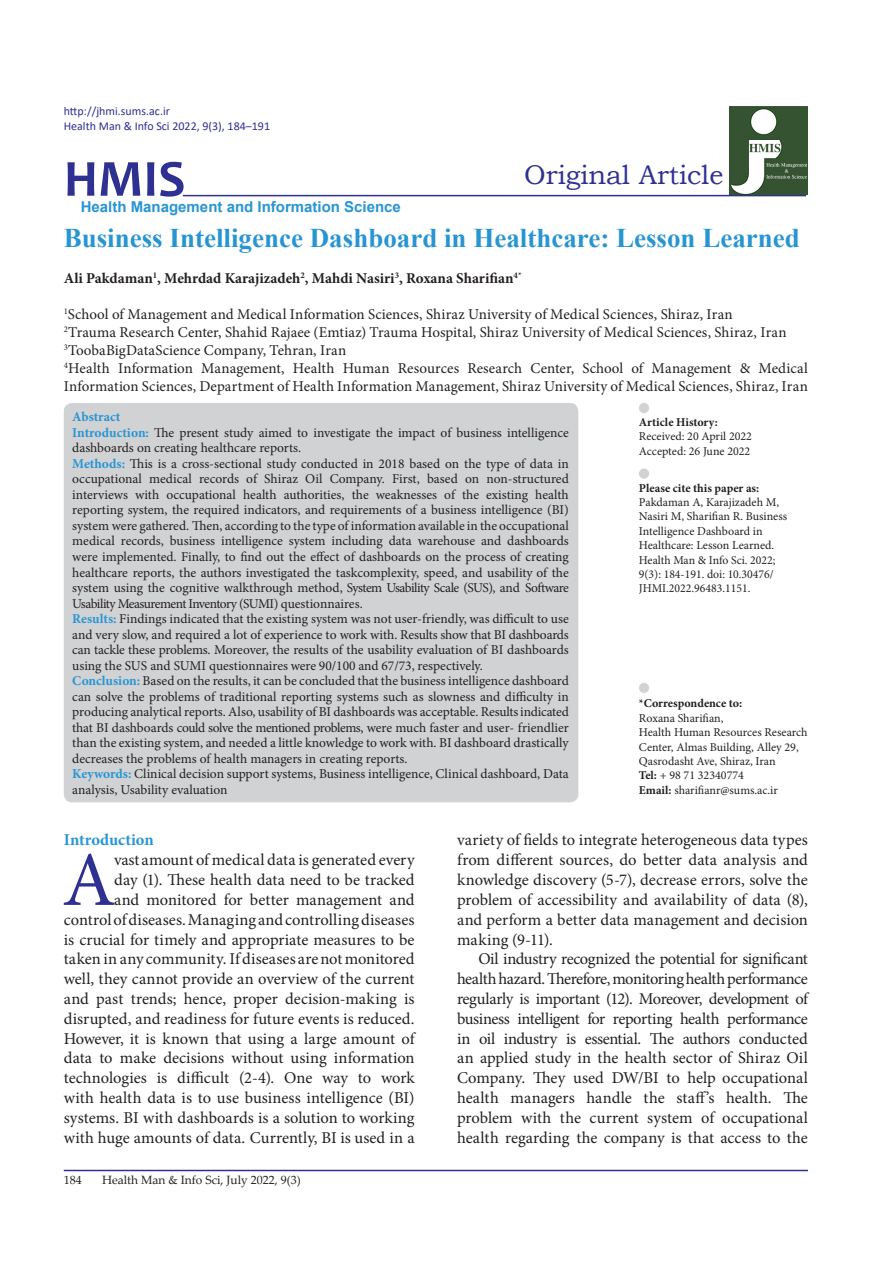
<style>
.page{position:relative;width:893px;height:1263px;background:#fff}
.page>*{position:absolute;margin:0;border:0;box-sizing:border-box;transform-origin:0 0}
.t1{font:77.4px "Minion Pro";color:#2e3092}
.t2{font:700 52.5px "Candara";color:#2e3092}
.t3{font:700 27px "Times New Roman";color:#2895d3}
.t4{font:27px "Bookman Old Style";color:#2e3092}
.t5{font:16.5px/19.8px "Minion Pro";color:#231f20;text-align:justify}
.t6{font:700 16.5px "Minion Pro";letter-spacing:-.005em;color:#2895d3}
.t7{font:15px/18px "Minion Pro";letter-spacing:.005em;color:#231f20}
.t8{font:700 15px "Minion Pro";color:#231f20}
.t9{font:700 15px "Arial";color:#2895d3}
.t10{font:13.5px/15.5px "Minion Pro";letter-spacing:-.005em;color:#231f20}
.t11{font:12px/14.4px "Minion Pro";color:#231f20}
.t12{font:12px/14.4px "Calibri";color:#2e3092}
.t13{font:700 12px "Minion Pro";color:#231f20}
.t14{font:12px "Palatino Linotype";color:#231f20}
.s1{font-weight:700;color:#2895d3}
.s2{font-weight:700}
</style>
<div class="page">
<hr style="left:64px;top:1170px;width:744px;height:1px;background:#2e3092">
<hr style="left:183px;top:195px;width:623px;height:1px;background:#2e3092">
<img style="left:729px;top:106px;width:79px;height:89px">
<div style="left:64px;top:403px;width:514px;height:399px;background:#d1d2d4;border-radius:9px"></div>
<div style="left:639px;top:403px;width:10px;height:10px;background:#d1d2d4;border-radius:50%"></div>
<div style="left:639px;top:683px;width:10px;height:10px;background:#d1d2d4;border-radius:50%"></div>
<div style="left:639px;top:468px;width:10px;height:11px;background:#d1d2d4;border-radius:50%"></div>
<p class="t12" style="left:64px;top:104px;width:208px">http://jhmi.sums.ac.ir<br>Health Man &amp; Info Sci 2022, 9(3), 184–191</p>
<h2 class="t2" style="left:64px;top:146px;width:123px">HMIS</h2>
<p class="t9" style="left:81px;top:196px;width:322px">Health Management and Information Science</p>
<h3 class="t4" style="left:524px;top:157px;width:201px">Original Article</h3>
<h3 class="t3" style="left:64px;top:218px;width:738px">Business Intelligence Dashboard in Healthcare: Lesson Learned</h3>
<p class="t8" style="left:64px;top:267px;width:459px">Ali Pakdaman<sup>1</sup>, Mehrdad Karajizadeh<sup>2</sup>, Mahdi Nasiri<sup>3</sup>, Roxana Sharifian<sup>4*</sup></p>
<p class="t7" style="left:64px;top:305px;width:746px"><sup>1</sup>School of Management and Medical Information Sciences, Shiraz University of Medical Sciences, Shiraz, Iran<br><sup>2</sup>Trauma Research Center, Shahid Rajaee (Emtiaz) Trauma Hospital, Shiraz University of Medical Sciences, Shiraz, Iran <sup>3</sup>ToobaBigDataScience Company, Tehran, Iran<br><sup>4</sup>Health Information Management, Health Human Resources Research Center, School of Management &amp; Medical Information Sciences, Department of Health Information Management, Shiraz University of Medical Sciences, Shiraz, Iran</p>
<p class="t13" style="left:639px;top:414px;width:80px">Article History:</p>
<p class="t11" style="left:639px;top:429px;width:115px">Received: 20 April 2022<br>Accepted: 26 June 2022</p>
<p class="t10" style="left:72px;top:409px;width:498px"><span class="s1">Abstract<br>Introduction:</span> The present study aimed to investigate the impact of business intelligence dashboards on creating healthcare reports.<br><span class="s1">Methods:</span> This is a cross-sectional study conducted in 2018 based on the type of data in occupational medical records of Shiraz Oil Company. First, based on non-structured interviews with occupational health authorities, the weaknesses of the existing health reporting system, the required indicators, and requirements of a business intelligence (BI) system were gathered. Then, according to the type of information available in the occupational medical records, business intelligence system including data warehouse and dashboards were implemented. Finally, to find out the effect of dashboards on the process of creating healthcare reports, the authors investigated the taskcomplexity, speed, and usability of the system using the cognitive walkthrough method, System Usability Scale (SUS), and Software Usability Measurement Inventory (SUMI) questionnaires.<br><span class="s1">Results:</span> Findings indicated that the existing system was not user-friendly, was difficult to use and very slow, and required a lot of experience to work with. Results show that BI dashboards can tackle these problems. Moreover, the results of the usability evaluation of BI dashboards using the SUS and SUMI questionnaires were 90/100 and 67/73, respectively.<br><span class="s1">Conclusion:</span> Based on the results, it can be concluded that the business intelligence dashboard can solve the problems of traditional reporting systems such as slowness and difficulty in producing analytical reports. Also, usability of BI dashboards was acceptable. Results indicated that BI dashboards could solve the mentioned problems, were much faster and user- friendlier than the existing system, and needed a little knowledge to work with. BI dashboard drastically decreases the problems of health managers in creating reports.<br><span class="s1">Keywords:</span> Clinical decision support systems, Business intelligence, Clinical dashboard, Data analysis, Usability evaluation</p>
<p class="t13" style="left:639px;top:479px;width:122px">Please cite this paper as:</p>
<p class="t11" style="left:639px;top:495px;width:150px">Pakdaman A, Karajizadeh M,<br>Nasiri M, Sharifian R. Business<br>Intelligence Dashboard in<br>Healthcare: Lesson Learned.<br>Health Man &amp; Info Sci. 2022;<br>9(3): 184-191. doi: 10.30476/<br>JHMI.2022.96483.1151.</p>
<p class="t13" style="left:639px;top:695px;width:105px">*Correspondence to:</p>
<p class="t11" style="left:639px;top:711px;width:170px">Roxana Sharifian,<br>Health Human Resources Research<br>Center, Almas Building, Alley 29,<br>Qasrodasht Ave, Shiraz, Iran<br><span class="s2">Tel:</span> + 98 71 32340774<br><span class="s2">Email:</span> sharifianr@sums.ac.ir</p>
<p class="t6" style="left:64px;top:828px;width:91px">Introduction</p>
<h1 class="t1" style="left:62px;top:828px;width:55px">A</h1>
<p class="t5" style="left:64px;top:850px;width:352px;text-align:right">vast amount of medical data is generated every<br>day (1). These health data need to be tracked<br>and monitored for better management and control of diseases. Managing and controlling diseases is crucial for timely and appropriate measures to be taken in any community. If diseases are not monitored well, they cannot provide an overview of the current and past trends; hence, proper decision-making is disrupted, and readiness for future events is reduced.<br>However, it is known that using a large amount of data to make decisions without using information technologies is difficult (2-4). One way to work with health data is to use business intelligence (BI) systems. BI with dashboards is a solution to working with huge amounts of data. Currently, BI is used in a</p>
<p class="t14" style="left:64px;top:1172px;width:19px">184</p>
<p class="t14" style="left:102px;top:1171px;width:200px">Health Man &amp; Info Sci, July 2022, 9(3)</p>
<p class="t5" style="left:457px;top:830px;width:352px">variety of fields to integrate heterogeneous data types from different sources, do better data analysis and knowledge discovery (5-7), decrease errors, solve the problem of accessibility and availability of data (8), and perform a better data management and decision making (9-11).</p>
<p class="t5" style="left:457px;top:949px;width:352px;text-indent:21px">Oil industry recognized the potential for significant health hazard. Therefore, monitoring health performance regularly is important (12). Moreover, development of business intelligent for reporting health performance in oil industry is essential. The authors conducted an applied study in the health sector of Shiraz Oil Company. They used DW/BI to help occupational health managers handle the staff’s health. The problem with the current system of occupational health regarding the company is that access to the</p>
</div>
